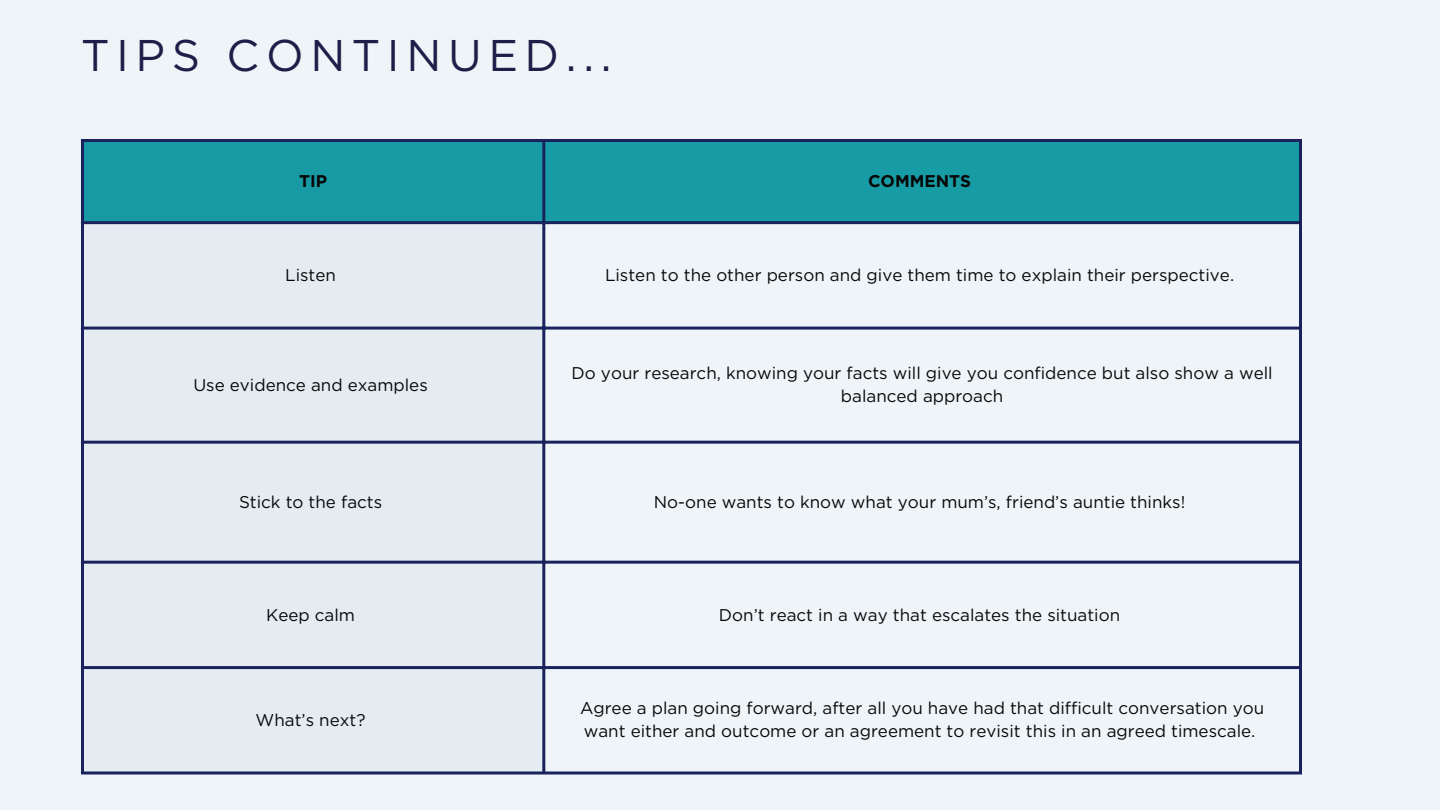
<style>
.page{position:relative;width:1440px;height:810px;background:#eff4f8}
.page>*{position:absolute;margin:0;border:0;box-sizing:border-box;transform-origin:0 0}
.t1{font:44.3px "Gotham";letter-spacing:.15em;color:#1e1e49}
.t2{font:17px/23.2px "Gotham";color:#000;text-align:center}
.t3{font:700 17px "Gotham";color:#000}
</style>
<div class="page">
<div style="left:82px;top:140px;width:462px;height:83px;background:#1198a1"></div>
<div style="left:544px;top:140px;width:757px;height:83px;background:#119aa3"></div>
<div style="left:84px;top:224px;width:458px;height:547px;background:#e4ecf1"></div>
<hr style="left:81px;top:142px;width:3px;height:629px;background:#131c57">
<hr style="left:542px;top:142px;width:3px;height:629px;background:#131c57">
<hr style="left:1299px;top:142px;width:3px;height:629px;background:#131c57">
<hr style="left:81px;top:139px;width:1221px;height:3px;background:#131c57">
<hr style="left:81px;top:221px;width:1221px;height:3px;background:#131c57">
<hr style="left:81px;top:327px;width:1221px;height:3px;background:#131c57">
<hr style="left:81px;top:441px;width:1221px;height:3px;background:#131c57">
<hr style="left:81px;top:561px;width:1221px;height:3px;background:#131c57">
<hr style="left:81px;top:666px;width:1221px;height:3px;background:#131c57">
<hr style="left:81px;top:771px;width:1221px;height:3px;background:#131c57">
<p class="t1" style="left:81px;top:29px;width:532px">TIPS CONTINUED...</p>
<p class="t3" style="left:299px;top:171px;width:30px">TIP</p>
<p class="t3" style="left:868px;top:171px;width:105px">COMMENTS</p>
<p class="t2" style="left:285px;top:263px;width:52px">Listen</p>
<p class="t2" style="left:605px;top:263px;width:631px">Listen to the other person and give them time to explain their perspective.</p>
<p class="t2" style="left:193px;top:373px;width:236px">Use evidence and examples</p>
<p class="t2" style="left:572px;top:361px;width:703px">Do your research, knowing your facts will give you confidence but also show a well balanced approach</p>
<p class="t2" style="left:239px;top:490px;width:145px">Stick to the facts</p>
<p class="t2" style="left:654px;top:490px;width:533px">No-one wants to know what your mum’s, friend’s auntie thinks!</p>
<p class="t2" style="left:266px;top:603px;width:90px">Keep calm</p>
<p class="t2" style="left:719px;top:603px;width:403px">Don’t react in a way that escalates the situation</p>
<p class="t2" style="left:256px;top:708px;width:111px">What’s next?</p>
<p class="t2" style="left:580px;top:696px;width:686px;text-align:left">Agree a plan going forward, after all you have had that difficult conversation you want either and outcome or an agreement to revisit this in an agreed timescale.</p>
</div>
